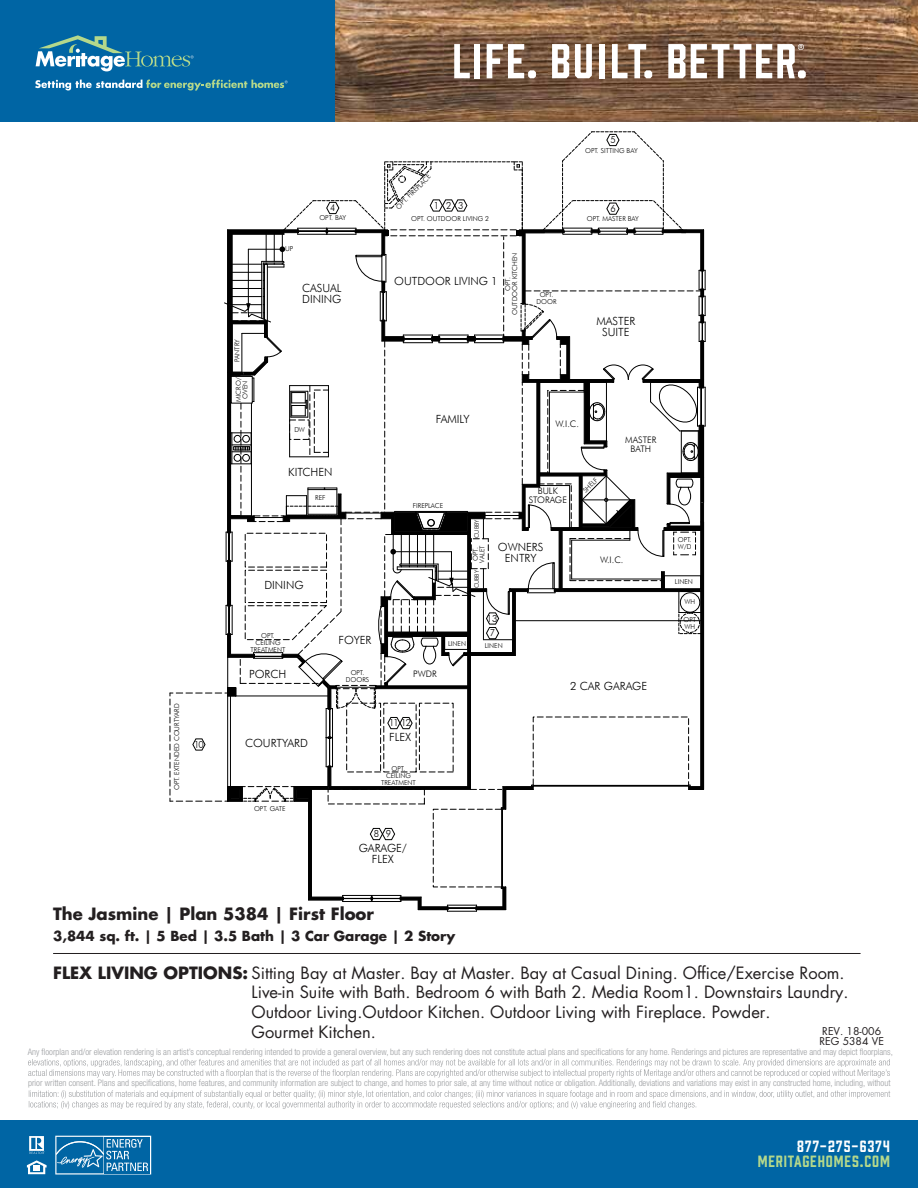
<style>
.page{position:relative;width:918px;height:1188px;background:#fff}
.page>*{position:absolute;margin:0;border:0;box-sizing:border-box;transform-origin:0 0}
.t1{font:16.5px/19.8px "Futura Std";color:#231f20}
.t2{font:700 16.5px "Futura Std";color:#231f20}
.t3{font:15px "Prohibition";letter-spacing:.06em;color:#b4d88b}
.t4{font:15px "Prohibition";letter-spacing:.085em;color:#fff}
.t5{font:700 13.5px "Futura Std";color:#231f20}
.t6{font:300 11.25px/11.2px "Futura BT";color:#000;text-align:center}
.t7{font:10.5px/10.5px "Futura Std";color:#231f20}
.t8{font:300 9.9px "Futura BT";letter-spacing:-.05em;color:#000;scale:.94 1}
.t9{font:300 condensed 9px "Helvetica Neue LT Std";color:#9d9fa2}
.t10{font:300 9px/9px "Futura BT";color:#000;text-align:center}
.t11{font:300 6.75px/6.8px "Futura BT";color:#000;text-align:center}
.t12{font:300 6px "Futura BT";color:#000}
.s1{font-weight:700}
</style>
<div class="page">
<img style="left:335px;top:0;width:583px;height:122px">
<div style="left:0;top:0;width:335px;height:122px;background:#0065a4"></div>
<svg style="left:36px;top:35px;width:158px;height:36px"></svg>
<svg style="left:35px;top:79px;width:253px;height:11px"></svg>
<svg style="left:454px;top:44px;width:16px;height:34px"></svg>
<div style="left:475px;top:44px;width:5px;height:34px;background:#fff"></div>
<svg style="left:487px;top:44px;width:49px;height:34px"></svg>
<svg style="left:552px;top:44px;width:17px;height:34px"></svg>
<svg style="left:575px;top:44px;width:17px;height:34px"></svg>
<div style="left:599px;top:44px;width:6px;height:34px;background:#fff"></div>
<svg style="left:612px;top:44px;width:40px;height:34px"></svg>
<svg style="left:668px;top:44px;width:138px;height:34px"></svg>
<div style="left:0;top:1121px;width:918px;height:67px;background:#0065a4"></div>
<svg style="left:27px;top:1160px;width:20px;height:14px"></svg>
<svg style="left:55px;top:1136px;width:96px;height:39px"></svg>
<svg style="left:29px;top:1136px;width:16px;height:18px"></svg>
<svg style="left:28px;top:1059px;width:862px;height:19px"></svg>
<svg style="left:29px;top:1090px;width:861px;height:19px"></svg>
<hr style="left:53px;top:953px;width:808px;height:1px;background:#231f20">
<hr style="left:447px;top:911px;width:30px;height:1px;background:#000">
<svg style="left:170px;top:131px;width:536px;height:780px"></svg>
<p class="t8" style="left:610px;top:134px;width:7px">5</p>
<p class="t11" style="left:173px;top:790px;width:88px;rotate:-90deg">OPT. EXTENDED COURTYARD</p>
<p class="t8" style="left:194px;top:738px;width:12px">10</p>
<p class="t11" style="left:234px;top:362px;width:24px;rotate:-90deg">PANTRY</p>
<p class="t11" style="left:235px;top:402px;width:26px;rotate:-90deg">MICRO/<br>OVEN</p>
<p class="t11" style="left:285px;top:245px;width:10px">UP</p>
<p class="t11" style="left:395px;top:205px;width:48px;rotate:-45deg">OPT. FIREPLACE</p>
<p class="t8" style="left:330px;top:202px;width:7px">4</p>
<p class="t8" style="left:434px;top:199px;width:33px">123</p>
<p class="t11" style="left:319px;top:214px;width:28px">OPT. BAY</p>
<p class="t11" style="left:411px;top:215px;width:79px">OPT. OUTDOOR LIVING 2</p>
<p class="t6" style="left:302px;top:282px;width:41px;text-align:left">CASUAL<br>DINING</p>
<p class="t6" style="left:394px;top:275px;width:105px">OUTDOOR LIVING 1</p>
<p class="t11" style="left:504px;top:315px;width:64px;rotate:-90deg">OPT.<br>OUTDOOR KITCHEN</p>
<p class="t11" style="left:537px;top:291px;width:22px">OPT.<br>DOOR</p>
<p class="t11" style="left:585px;top:147px;width:54px">OPT. SITTING BAY</p>
<p class="t8" style="left:610px;top:202px;width:7px">6</p>
<p class="t11" style="left:587px;top:215px;width:54px">OPT. MASTER BAY</p>
<p class="t6" style="left:596px;top:315px;width:41px">MASTER<br>SUITE</p>
<p class="t11" style="left:294px;top:426px;width:12px">DW</p>
<p class="t6" style="left:288px;top:467px;width:46px">KITCHEN</p>
<p class="t11" style="left:315px;top:494px;width:12px">REF</p>
<p class="t6" style="left:436px;top:413px;width:35px">FAMILY</p>
<p class="t11" style="left:413px;top:502px;width:32px">FIREPLACE</p>
<p class="t12" style="left:473px;top:538px;width:20px;rotate:-90deg">CUBBY</p>
<p class="t10" style="left:556px;top:419px;width:25px">W.I.C.</p>
<p class="t10" style="left:529px;top:486px;width:40px">BULK<br>STORAGE</p>
<p class="t11" style="left:582px;top:489px;width:19px;rotate:-45deg">SHELF</p>
<p class="t10" style="left:625px;top:435px;width:33px">MASTER<br>BATH</p>
<p class="t6" style="left:264px;top:579px;width:41px">DINING</p>
<p class="t11" style="left:472px;top:563px;width:19px;text-align:left;rotate:-90deg">OPT.<br>VALET</p>
<p class="t12" style="left:473px;top:588px;width:20px;rotate:-90deg">CUBBY</p>
<p class="t6" style="left:498px;top:542px;width:47px">OWNERS<br>ENTRY</p>
<p class="t8" style="left:487px;top:612px;width:13px">13</p>
<p class="t10" style="left:600px;top:555px;width:25px">W.I.C.</p>
<p class="t11" style="left:251px;top:632px;width:36px">OPT.<br>CEILING<br>TREATMENT</p>
<p class="t6" style="left:249px;top:668px;width:39px">PORCH</p>
<p class="t6" style="left:245px;top:738px;width:65px">COURTYARD</p>
<p class="t11" style="left:254px;top:805px;width:33px">OPT. GATE</p>
<p class="t6" style="left:339px;top:634px;width:34px">FOYER</p>
<p class="t11" style="left:346px;top:669px;width:25px">OPT.<br>DOORS</p>
<p class="t10" style="left:413px;top:669px;width:25px">PWDR</p>
<p class="t8" style="left:490px;top:627px;width:7px">7</p>
<p class="t11" style="left:448px;top:640px;width:19px">LINEN</p>
<p class="t11" style="left:485px;top:642px;width:19px">LINEN</p>
<p class="t8" style="left:389px;top:717px;width:25px">11 12</p>
<p class="t6" style="left:389px;top:731px;width:23px">FLEX</p>
<p class="t11" style="left:381px;top:765px;width:36px">OPT.<br>CEILING<br>TREATMENT</p>
<p class="t8" style="left:374px;top:828px;width:20px">8 9</p>
<p class="t6" style="left:359px;top:842px;width:49px">GARAGE/<br>FLEX</p>
<p class="t6" style="left:570px;top:681px;width:78px">2 CAR GARAGE</p>
<p class="t11" style="left:678px;top:537px;width:15px;text-align:left">OPT.<br>W/D</p>
<p class="t11" style="left:675px;top:578px;width:19px">LINEN</p>
<p class="t11" style="left:684px;top:599px;width:12px">WH</p>
<p class="t11" style="left:683px;top:616px;width:14px;text-align:left">OPT<br>WH</p>
<h1 class="t2" style="left:53px;top:902px;width:322px">The Jasmine | Plan 5384 | First Floor</h1>
<h3 class="t5" style="left:53px;top:927px;width:404px">3,844 sq. ft. | 5 Bed | 3.5 Bath | 3 Car Garage | 2 Story</h3>
<p class="t1" style="left:251px;top:963px;width:599px;text-indent:-198px"><span class="s1">FLEX LIVING OPTIONS:</span> Sitting Bay at Master. Bay at Master. Bay at Casual Dining. Office/Exercise Room.<br>Live-in Suite with Bath. Bedroom 6 with Bath 2. Media Room1. Downstairs Laundry.<br>Outdoor Living.Outdoor Kitchen. Outdoor Living with Fireplace. Powder.<br>Gourmet Kitchen.</p>
<p class="t7" style="left:820px;top:1026px;width:66px">REV. 18-006<br>REG 5384 VE</p>
<p class="t9" style="left:28px;top:1047px;width:867px">Any floorplan and/or elevation rendering is an artist’s conceptual rendering intended to provide a general overview, but any such rendering does not constitute actual plans and specifications for any home. Renderings and pictures are representative and may depict floorplans,</p>
<p class="t9" style="left:28px;top:1078px;width:864px">prior written consent. Plans and specifications, home features, and community information are subject to change, and homes to prior sale, at any time without notice or obligation. Additionally, deviations and variations may exist in any constructed home, including, without</p>
<h2 class="t4" style="left:797px;top:1136px;width:94px">877-275-6374</h2>
<h2 class="t3" style="left:758px;top:1151px;width:134px">MERITAGEHOMES.COM</h2>
</div>
